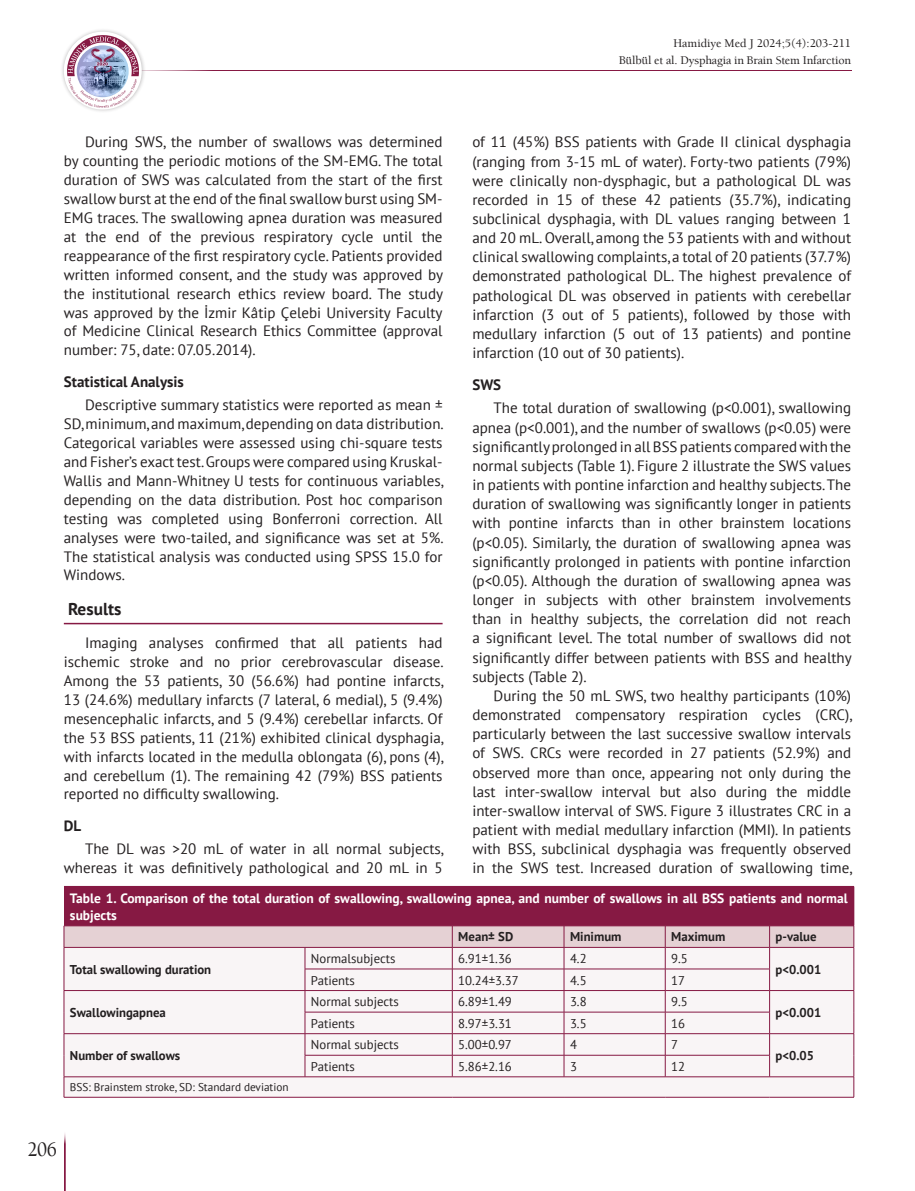
<style>
.page{position:relative;width:915px;height:1191px;background:#fff}
.page>*{position:absolute;margin:0;border:0;box-sizing:border-box;transform-origin:0 0}
.t1{font:21px "Berkeley Regular Tr";color:#231f20;scale:.92 1}
.ARA_BASLIK{font:700 17.25px "PT Sans";color:#231f20}
.YAZI{font:15px/19.2px "PT Sans";color:#231f20;text-align:justify}
.BOLD{font:700 15px "PT Sans";color:#231f20}
.TABLO-BASLIK{font:700 13.5px/17.2px "PT Sans";color:#fff}
.TABLO-ICI{font:12.75px "PT Sans";color:#231f20}
.TABLO-ICI-2{font:700 12.75px "PT Sans";color:#231f20}
.TABLO-ARA{font:700 12.75px "PT Sans";color:#231f20}
.t2{font:12px "Berkeley Regular Tr";letter-spacing:-.01em;color:#231f20}
.TABLO-ALTI{font:11.25px "PT Sans";color:#231f20}
</style>
<div class="page">
<hr style="left:85px;top:70px;width:765px;height:1px;background:#861943">
<hr style="left:64px;top:1131px;width:1px;height:60px;background:#861943">
<div style="left:60px;top:28px;width:86px;height:86px;background:#231f20;opacity:.3"></div>
<div style="left:64px;top:32px;width:78px;height:78px;background:#fff;border-radius:50%"></div>
<svg style="left:67px;top:35px;width:72px;height:73px"></svg>
<hr style="left:64px;top:623px;width:378px;height:1px;background:#861943">
<div style="left:64px;top:886px;width:789px;height:39px;background:#861943"></div>
<hr style="left:853px;top:886px;width:1px;height:39px;background:#861943">
<svg style="left:64px;top:925px;width:790px;height:172px"></svg>
<hr style="left:64px;top:1097px;width:241px;height:1px;background:#861943">
<hr style="left:305px;top:1097px;width:147px;height:1px;background:#861943">
<hr style="left:452px;top:1097px;width:112px;height:1px;background:#861943">
<hr style="left:564px;top:1097px;width:101px;height:1px;background:#861943">
<hr style="left:665px;top:1097px;width:104px;height:1px;background:#861943">
<hr style="left:769px;top:1097px;width:84px;height:1px;background:#861943">
<p class="t2" style="left:673px;top:36px;width:179px">Hamidiye Med J 2024;5(4):203-211</p>
<p class="t2" style="left:619px;top:53px;width:233px">Bülbül et al. Dysphagia in Brain Stem Infarction</p>
<p class="YAZI" style="left:472px;top:132px;width:380px">of 11 (45%) BSS patients with Grade II clinical dysphagia (ranging from 3-15 mL of water). Forty-two patients (79%) were clinically non-dysphagic, but a pathological DL was recorded in 15 of these 42 patients (35.7%), indicating subclinical dysphagia, with DL values ranging between 1 and 20 mL. Overall, among the 53 patients with and without clinical swallowing complaints, a total of 20 patients (37.7%) demonstrated pathological DL. The highest prevalence of pathological DL was observed in patients with cerebellar infarction (3 out of 5 patients), followed by those with medullary infarction (5 out of 13 patients) and pontine infarction (10 out of 30 patients).</p>
<p class="BOLD" style="left:472px;top:375px;width:30px">SWS</p>
<p class="YAZI" style="left:472px;top:398px;width:380px;text-indent:21px">The total duration of swallowing (p&lt;0.001), swallowing apnea (p&lt;0.001), and the number of swallows (p&lt;0.05) were significantly prolonged in all BSS patients compared with the normal subjects (Table 1). Figure 2 illustrate the SWS values in patients with pontine infarction and healthy subjects. The duration of swallowing was significantly longer in patients with pontine infarcts than in other brainstem locations (p&lt;0.05). Similarly, the duration of swallowing apnea was significantly prolonged in patients with pontine infarction (p&lt;0.05). Although the duration of swallowing apnea was longer in subjects with other brainstem involvements than in healthy subjects, the correlation did not reach a significant level. The total number of swallows did not significantly differ between patients with BSS and healthy subjects (Table 2).</p>
<p class="YAZI" style="left:472px;top:685px;width:381px;text-indent:21px">During the 50 mL SWS, two healthy participants (10%) demonstrated compensatory respiration cycles (CRC), particularly between the last successive swallow intervals of SWS. CRCs were recorded in 27 patients (52.9%) and observed more than once, appearing not only during the last inter-swallow interval but also during the middle inter-swallow interval of SWS. Figure 3 illustrates CRC in a patient with medial medullary infarction (MMI). In patients with BSS, subclinical dysphagia was frequently observed in the SWS test. Increased duration of swallowing time,</p>
<p class="TABLO-BASLIK" style="left:70px;top:889px;width:779px">Table 1. Comparison of the total duration of swallowing, swallowing apnea, and number of swallows in all BSS patients and normal subjects</p>
<p class="TABLO-ARA" style="left:458px;top:928px;width:56px">Mean± SD</p>
<p class="TABLO-ARA" style="left:570px;top:928px;width:53px">Minimum</p>
<p class="TABLO-ARA" style="left:671px;top:928px;width:56px">Maximum</p>
<p class="TABLO-ARA" style="left:775px;top:928px;width:42px">p-value</p>
<p class="TABLO-ICI-2" style="left:70px;top:960px;width:143px">Total swallowing duration</p>
<p class="YAZI" style="left:64px;top:132px;width:380px;text-indent:21px">During SWS, the number of swallows was determined by counting the periodic motions of the SM-EMG. The total duration of SWS was calculated from the start of the first swallow burst at the end of the final swallow burst using SM-EMG traces. The swallowing apnea duration was measured at the end of the previous respiratory cycle until the reappearance of the first respiratory cycle. Patients provided written informed consent, and the study was approved by the institutional research ethics review board. The study was approved by the İzmir Kâtip Çelebi University Faculty of Medicine Clinical Research Ethics Committee (approval number: 75, date: 07.05.2014).</p>
<p class="BOLD" style="left:64px;top:372px;width:121px">Statistical Analysis</p>
<p class="YAZI" style="left:64px;top:395px;width:381px;text-indent:21px">Descriptive summary statistics were reported as mean ± SD, minimum, and maximum, depending on data distribution.<br>Categorical variables were assessed using chi-square tests and Fisher’s exact test. Groups were compared using Kruskal-Wallis and Mann-Whitney U tests for continuous variables, depending on the data distribution. Post hoc comparison testing was completed using Bonferroni correction. All analyses were two-tailed, and significance was set at 5%.<br>The statistical analysis was conducted using SPSS 15.0 for Windows.</p>
<p class="ARA_BASLIK" style="left:68px;top:597px;width:55px">Results</p>
<p class="YAZI" style="left:64px;top:633px;width:381px;text-indent:21px">Imaging analyses confirmed that all patients had ischemic stroke and no prior cerebrovascular disease.<br>Among the 53 patients, 30 (56.6%) had pontine infarcts, 13 (24.6%) medullary infarcts (7 lateral, 6 medial), 5 (9.4%) mesencephalic infarcts, and 5 (9.4%) cerebellar infarcts. Of the 53 BSS patients, 11 (21%) exhibited clinical dysphagia, with infarcts located in the medulla oblongata (6), pons (4), and cerebellum (1). The remaining 42 (79%) BSS patients reported no difficulty swallowing.</p>
<p class="BOLD" style="left:64px;top:816px;width:19px">DL</p>
<p class="YAZI" style="left:64px;top:839px;width:381px;text-align:right">The DL was &gt;20 mL of water in all normal subjects, whereas it was definitively pathological and 20 mL in 5</p>
<p class="TABLO-ICI" style="left:311px;top:950px;width:86px">Normalsubjects</p>
<p class="TABLO-ICI" style="left:458px;top:950px;width:55px">6.91±1.36</p>
<p class="TABLO-ICI" style="left:570px;top:950px;width:18px">4.2</p>
<p class="TABLO-ICI" style="left:671px;top:950px;width:18px">9.5</p>
<p class="TABLO-ICI-2" style="left:775px;top:960px;width:47px">p&lt;0.001</p>
<p class="TABLO-ICI" style="left:311px;top:972px;width:45px">Patients</p>
<p class="TABLO-ICI" style="left:458px;top:972px;width:62px">10.24±3.37</p>
<p class="TABLO-ICI" style="left:570px;top:972px;width:18px">4.5</p>
<p class="TABLO-ICI" style="left:671px;top:972px;width:15px">17</p>
<p class="TABLO-ICI-2" style="left:70px;top:1004px;width:97px">Swallowingapnea</p>
<p class="TABLO-ICI-2" style="left:70px;top:1047px;width:112px">Number of swallows</p>
<p class="TABLO-ALTI" style="left:70px;top:1080px;width:220px">BSS: Brainstem stroke, SD: Standard deviation</p>
<h1 class="t1" style="left:27px;top:1136px;width:33px">206</h1>
<p class="TABLO-ICI" style="left:311px;top:993px;width:89px">Normal subjects</p>
<p class="TABLO-ICI" style="left:458px;top:993px;width:55px">6.89±1.49</p>
<p class="TABLO-ICI" style="left:570px;top:993px;width:18px">3.8</p>
<p class="TABLO-ICI" style="left:671px;top:993px;width:18px">9.5</p>
<p class="TABLO-ICI" style="left:311px;top:1015px;width:45px">Patients</p>
<p class="TABLO-ICI" style="left:458px;top:1015px;width:55px">8.97±3.31</p>
<p class="TABLO-ICI" style="left:570px;top:1015px;width:18px">3.5</p>
<p class="TABLO-ICI" style="left:671px;top:1015px;width:15px">16</p>
<p class="TABLO-ICI" style="left:311px;top:1036px;width:89px">Normal subjects</p>
<p class="TABLO-ICI" style="left:458px;top:1036px;width:55px">5.00±0.97</p>
<p class="TABLO-ICI" style="left:570px;top:1036px;width:8px">4</p>
<p class="TABLO-ICI" style="left:671px;top:1036px;width:8px">7</p>
<p class="TABLO-ICI" style="left:311px;top:1058px;width:45px">Patients</p>
<p class="TABLO-ICI" style="left:458px;top:1058px;width:55px">5.86±2.16</p>
<p class="TABLO-ICI" style="left:570px;top:1058px;width:8px">3</p>
<p class="TABLO-ICI" style="left:671px;top:1058px;width:15px">12</p>
<p class="TABLO-ICI-2" style="left:775px;top:1004px;width:47px">p&lt;0.001</p>
<p class="TABLO-ICI-2" style="left:775px;top:1047px;width:40px">p&lt;0.05</p>
</div>
